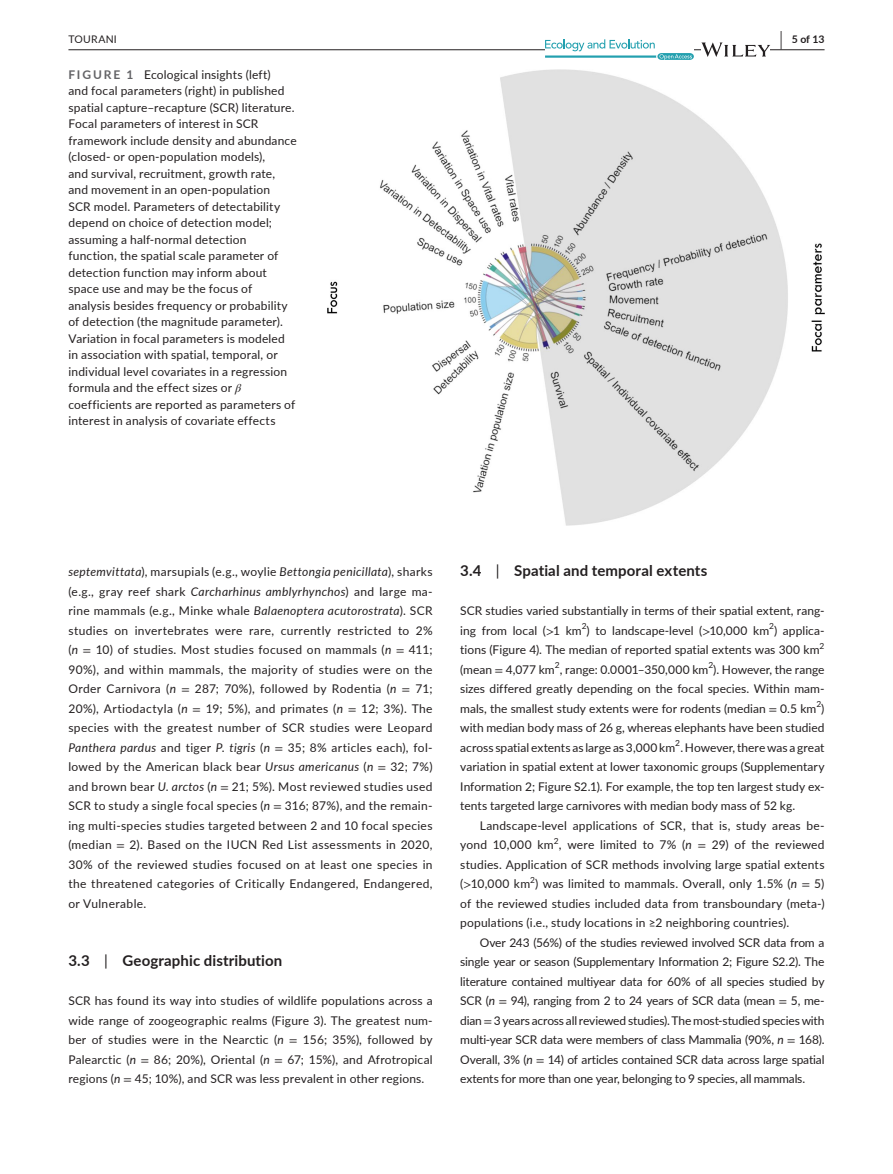
<style>
.page{position:relative;width:893px;height:1174px;background:#fff}
.page>*{position:absolute;margin:0;border:0;box-sizing:border-box;transform-origin:0 0}
.t1{font:700 15px "Lato";letter-spacing:.01em;color:#231f20}
.t2{font:12px/19.5px "Lato";letter-spacing:.01em;color:#231f20;text-align:justify}
.t3{font:10.5px "Lato";letter-spacing:.02em;color:#231f20}
.t4{font:700 10.5px "Lato";color:#231f20}
.t5{font:8.4px "Lato";color:#231f20}
.s1{font-size:19.5px}
.s2{font-weight:700;color:#636366}
.s3{font-family:"STIX";font-style:italic}
.s4{font-style:italic}
.s5{font-family:"STIX"}
.s6{font-weight:400}
</style>
<div class="page">
<hr style="left:68px;top:49px;width:756px;height:1px;background:#231f20">
<svg style="left:545px;top:39px;width:149px;height:21px"></svg>
<svg style="left:701px;top:42px;width:69px;height:15px"></svg>
<img style="left:327px;top:69px;width:497px;height:456px">
<p class="t3" style="left:68px;top:31px;width:50px">TOURANI</p>
<p class="t4" style="left:780px;top:31px;width:46px"><span class="s1">|</span> 5 of 13</p>
<p class="t2" style="left:68px;top:66px;width:230px;line-height:16.5px;text-align:left"><span class="s2">FIGURE 1</span> Ecological insights (left)<br>and focal parameters (right) in published spatial capture–recapture (SCR) literature.<br>Focal parameters of interest in SCR framework include density and abundance (closed- or open-population models),<br>and survival, recruitment, growth rate, and movement in an open-population<br>SCR model. Parameters of detectability depend on choice of detection model; assuming a half-normal detection function, the spatial scale parameter of detection function may inform about space use and may be the focus of analysis besides frequency or probability of detection (the magnitude parameter).<br>Variation in focal parameters is modeled in association with spatial, temporal, or individual level covariates in a regression formula and the effect sizes or <span class="s3">β </span>coefficients are reported as parameters of interest in analysis of covariate effects</p>
<p class="t2" style="left:68px;top:561px;width:366px"><span class="s4">septemvittata</span>), marsupials (e.g., woylie <span class="s4">Bettongia penicillata</span>), sharks (e.g., gray reef shark <span class="s4">Carcharhinus amblyrhynchos</span>) and large ma&shy;rine mammals (e.g., Minke whale <span class="s4">Balaenoptera acutorostrata</span>). SCR studies on invertebrates were rare, currently restricted to 2% (<span class="s4">n</span> <span class="s5">=</span> 10) of studies. Most studies focused on mammals (<span class="s4">n</span> <span class="s5">=</span> 411; 90%), and within mammals, the majority of studies were on the Order Carnivora (<span class="s4">n</span> <span class="s5">=</span> 287; 70%), followed by Rodentia (<span class="s4">n</span> <span class="s5">=</span> 71; 20%), Artiodactyla (<span class="s4">n</span> <span class="s5">=</span> 19; 5%), and primates (<span class="s4">n</span> <span class="s5">=</span> 12; 3%). The species with the greatest number of SCR studies were Leopard <span class="s4">Panthera pardus</span> and tiger <span class="s4">P</span>. <span class="s4">tigris</span> (<span class="s4">n</span> <span class="s5">=</span> 35; 8% articles each), fol&shy;lowed by the American black bear <span class="s4">Ursus americanus</span> (<span class="s4">n</span> <span class="s5">=</span> 32; 7%) and brown bear <span class="s4">U</span>. <span class="s4">arctos</span> (<span class="s4">n</span> <span class="s5">=</span> 21; 5%). Most reviewed studies used SCR to study a single focal species (<span class="s4">n</span> <span class="s5">=</span> 316; 87%), and the remain&shy;ing multi-species studies targeted between 2 and 10 focal species (median <span class="s5">=</span> 2). Based on the IUCN Red List assessments in 2020, 30% of the reviewed studies focused on at least one species in the threatened categories of Critically Endangered, Endangered, or Vulnerable.</p>
<p class="t1" style="left:68px;top:950px;width:215px">3.3 <span class="s6">|</span> Geographic distribution</p>
<p class="t2" style="left:68px;top:990px;width:366px">SCR has found its way into studies of wildlife populations across a wide range of zoogeographic realms (Figure 3). The greatest num&shy;ber of studies were in the Nearctic (<span class="s4">n</span> <span class="s5">=</span> 156; 35%), followed by Palearctic (<span class="s4">n</span> <span class="s5">=</span> 86; 20%), Oriental (<span class="s4">n</span> <span class="s5">=</span> 67; 15%), and Afrotropical regions (<span class="s4">n</span> <span class="s5">=</span> 45; 10%), and SCR was less prevalent in other regions.</p>
<p class="t1" style="left:460px;top:560px;width:249px">3.4 <span class="s6">|</span> Spatial and temporal extents</p>
<p class="t2" style="left:460px;top:600px;width:366px">SCR studies varied substantially in terms of their spatial extent, rang&shy;ing from local (<span class="s5">&gt;</span>1 km ) to landscape-level (<span class="s5">&gt;</span>10,000 km ) applica-</p>
<p class="t5" style="left:582px;top:620px;width:6px">2</p>
<p class="t5" style="left:769px;top:620px;width:6px">2</p>
<p class="t2" style="left:460px;top:639px;width:361px">tions (Figure 4). The median of reported spatial extents was 300 km</p>
<p class="t5" style="left:820px;top:640px;width:6px">2</p>
<p class="t2" style="left:460px;top:659px;width:366px">(mean <span class="s5">=</span> 4,077 km , range: 0.0001–350,000 km ). However, the range</p>
<p class="t5" style="left:555px;top:659px;width:6px">2</p>
<p class="t5" style="left:708px;top:659px;width:6px">2</p>
<p class="t2" style="left:460px;top:678px;width:366px">sizes differed greatly depending on the focal species. Within mam&shy;mals, the smallest study extents were for rodents (median <span class="s5">=</span> 0.5 km )</p>
<p class="t5" style="left:816px;top:698px;width:6px">2</p>
<p class="t2" style="left:460px;top:717px;width:366px">with median body mass of 26 g, whereas elephants have been studied across spatial extents as large as 3,000 km . However, there was a great</p>
<p class="t5" style="left:675px;top:737px;width:6px">2</p>
<p class="t2" style="left:460px;top:756px;width:366px">variation in spatial extent at lower taxonomic groups (Supplementary Information 2; Figure S2.1). For example, the top ten largest study ex&shy;tents targeted large carnivores with median body mass of 52 kg.</p>
<p class="t2" style="left:460px;top:815px;width:366px;text-indent:20px">Landscape-level applications of SCR, that is, study areas be&shy;yond 10,000 km<sup>2</sup>, were limited to 7% (<span class="s4">n</span> <span class="s5">=</span> 29) of the reviewed studies. Application of SCR methods involving large spatial extents (<span class="s5">&gt;</span>10,000 km ) was limited to mammals. Overall, only 1.5% (<span class="s4">n</span> <span class="s5">=</span> 5)</p>
<p class="t5" style="left:530px;top:874px;width:6px">2</p>
<p class="t2" style="left:460px;top:893px;width:366px">of the reviewed studies included data from transboundary (meta-) populations (i.e., study locations in ≥2 neighboring countries).</p>
<p class="t2" style="left:460px;top:932px;width:366px;text-indent:20px">Over 243 (56%) of the studies reviewed involved SCR data from a single year or season (Supplementary Information 2; Figure S2.2). The literature contained multiyear data for 60% of all species studied by SCR (<span class="s4">n</span> <span class="s5">=</span> 94), ranging from 2 to 24 years of SCR data (mean <span class="s5">=</span> 5, me&shy;dian <span class="s5">=</span> 3 years across all reviewed studies). The most-studied species with multi-year SCR data were members of class Mammalia (90%, <span class="s4">n</span> <span class="s5">=</span> 168).<br>Overall, 3% (<span class="s4">n</span> <span class="s5">=</span> 14) of articles contained SCR data across large spatial extents for more than one year, belonging to 9 species, all mammals.</p>
</div>
